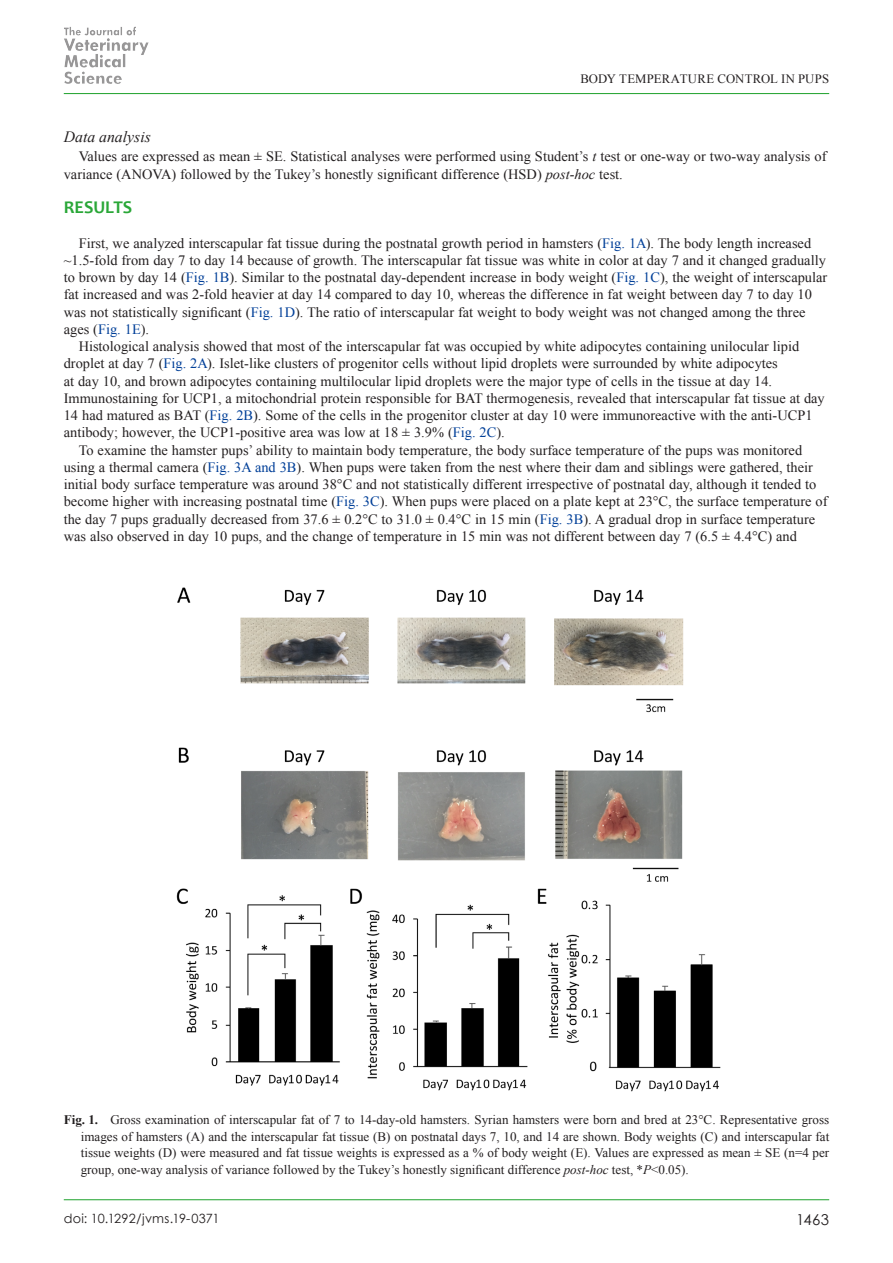
<style>
.page{position:relative;width:893px;height:1263px;background:#fff}
.page>*{position:absolute;margin:0;border:0;box-sizing:border-box;transform-origin:0 0}
.t1{font:700 18px "Candara";color:#2aa738}
.t2{font:italic 15.75px "Times New Roman";color:#231f20}
.t3{font:15px "Century Gothic";color:#231f20}
.t4{font:14.25px/17.2px "Times New Roman";color:#231f20}
.t5{font:13.05px/16.5px "Times New Roman";color:#231f20;text-align:justify}
.t6{font:12.75px "Times New Roman";letter-spacing:.01em;color:#231f20}
.t7{font:12.75px "Century Gothic";letter-spacing:.02em;color:#231f20}
.s1{font-style:italic}
.s2{color:#003f98}
.s3{font-weight:700}
</style>
<div class="page">
<img style="left:64px;top:27px;width:74px;height:24px">
<hr style="left:64px;top:93px;width:765px;height:1px;background:#2aa738">
<hr style="left:64px;top:1199px;width:765px;height:1px;background:#2aa738">
<img style="left:176px;top:587px;width:545px;height:505px">
<p class="t6" style="left:580px;top:70px;width:250px">BODY TEMPERATURE CONTROL IN PUPS</p>
<p class="t2" style="left:64px;top:126px;width:89px">Data analysis</p>
<p class="t4" style="left:64px;top:148px;width:764px;text-indent:15px">Values are expressed as mean ± SE. Statistical analyses were performed using Student’s <span class="s1">t</span> test or one-way or two-way analysis of variance (ANOVA) followed by the Tukey’s honestly significant difference (HSD) <span class="s1">post-hoc</span> test.</p>
<p class="t1" style="left:64px;top:196px;width:70px">RESULTS</p>
<p class="t4" style="left:79px;top:234px;width:734px">First, we analyzed interscapular fat tissue during the postnatal growth period in hamsters (<span class="s2">Fig. 1A</span>). The body length increased</p>
<p class="t4" style="left:64px;top:251px;width:764px">~1.5-fold from day 7 to day 14 because of growth. The interscapular fat tissue was white in color at day 7 and it changed gradually</p>
<p class="t4" style="left:64px;top:268px;width:765px">to brown by day 14 (<span class="s2">Fig. 1B</span>). Similar to the postnatal day-dependent increase in body weight (<span class="s2">Fig. 1C</span>), the weight of interscapular</p>
<p class="t4" style="left:64px;top:286px;width:750px">fat increased and was 2-fold heavier at day 14 compared to day 10, whereas the difference in fat weight between day 7 to day 10</p>
<p class="t4" style="left:64px;top:303px;width:743px">was not statistically significant (<span class="s2">Fig. 1D</span>). The ratio of interscapular fat weight to body weight was not changed among the three</p>
<p class="t4" style="left:64px;top:320px;width:87px">ages (<span class="s2">Fig. 1E</span>).</p>
<p class="t4" style="left:79px;top:337px;width:722px">Histological analysis showed that most of the interscapular fat was occupied by white adipocytes containing unilocular lipid</p>
<p class="t4" style="left:64px;top:355px;width:716px">droplet at day 7 (<span class="s2">Fig. 2A</span>). Islet-like clusters of progenitor cells without lipid droplets were surrounded by white adipocytes</p>
<p class="t4" style="left:64px;top:372px;width:710px">at day 10, and brown adipocytes containing multilocular lipid droplets were the major type of cells in the tissue at day 14.</p>
<p class="t4" style="left:64px;top:389px;width:763px">Immunostaining for UCP1, a mitochondrial protein responsible for BAT thermogenesis, revealed that interscapular fat tissue at day</p>
<p class="t4" style="left:64px;top:406px;width:750px">14 had matured as BAT (<span class="s2">Fig. 2B</span>). Some of the cells in the progenitor cluster at day 10 were immunoreactive with the anti-UCP1</p>
<p class="t4" style="left:64px;top:424px;width:442px">antibody; however, the UCP1-positive area was low at 18 ± 3.9% (<span class="s2">Fig. 2C</span>).</p>
<p class="t4" style="left:79px;top:441px;width:725px">To examine the hamster pups’ ability to maintain body temperature, the body surface temperature of the pups was monitored</p>
<p class="t4" style="left:64px;top:458px;width:751px">using a thermal camera (<span class="s2">Fig. 3A and 3B</span>). When pups were taken from the nest where their dam and siblings were gathered, their</p>
<p class="t4" style="left:64px;top:475px;width:754px">initial body surface temperature was around 38°C and not statistically different irrespective of postnatal day, although it tended to</p>
<p class="t4" style="left:64px;top:493px;width:765px">become higher with increasing postnatal time (<span class="s2">Fig. 3C</span>). When pups were placed on a plate kept at 23°C, the surface temperature of</p>
<p class="t4" style="left:64px;top:510px;width:753px">the day 7 pups gradually decreased from 37.6 ± 0.2°C to 31.0 ± 0.4°C in 15 min (<span class="s2">Fig. 3B</span>). A gradual drop in surface temperature</p>
<p class="t4" style="left:64px;top:527px;width:735px">was also observed in day 10 pups, and the change of temperature in 15 min was not different between day 7 (6.5 ± 4.4°C) and</p>
<p class="t5" style="left:81px;top:1111px;width:750px;text-indent:-17px"><span class="s3">Fig. 1.</span> Gross examination of interscapular fat of 7 to 14-day-old hamsters. Syrian hamsters were born and bred at 23°C. Representative gross images of hamsters (A) and the interscapular fat tissue (B) on postnatal days 7, 10, and 14 are shown. Body weights (C) and interscapular fat tissue weights (D) were measured and fat tissue weights is expressed as a % of body weight (E). Values are expressed as mean ± SE (n=4 per group, one-way analysis of variance followed by the Tukey’s honestly significant difference <span class="s1">post-hoc</span> test, *<span class="s1">P</span>&lt;0.05).</p>
<p class="t7" style="left:64px;top:1209px;width:157px">doi: 10.1292/jvms.19-0371</p>
<p class="t3" style="left:796px;top:1209px;width:35px">1463</p>
</div>
